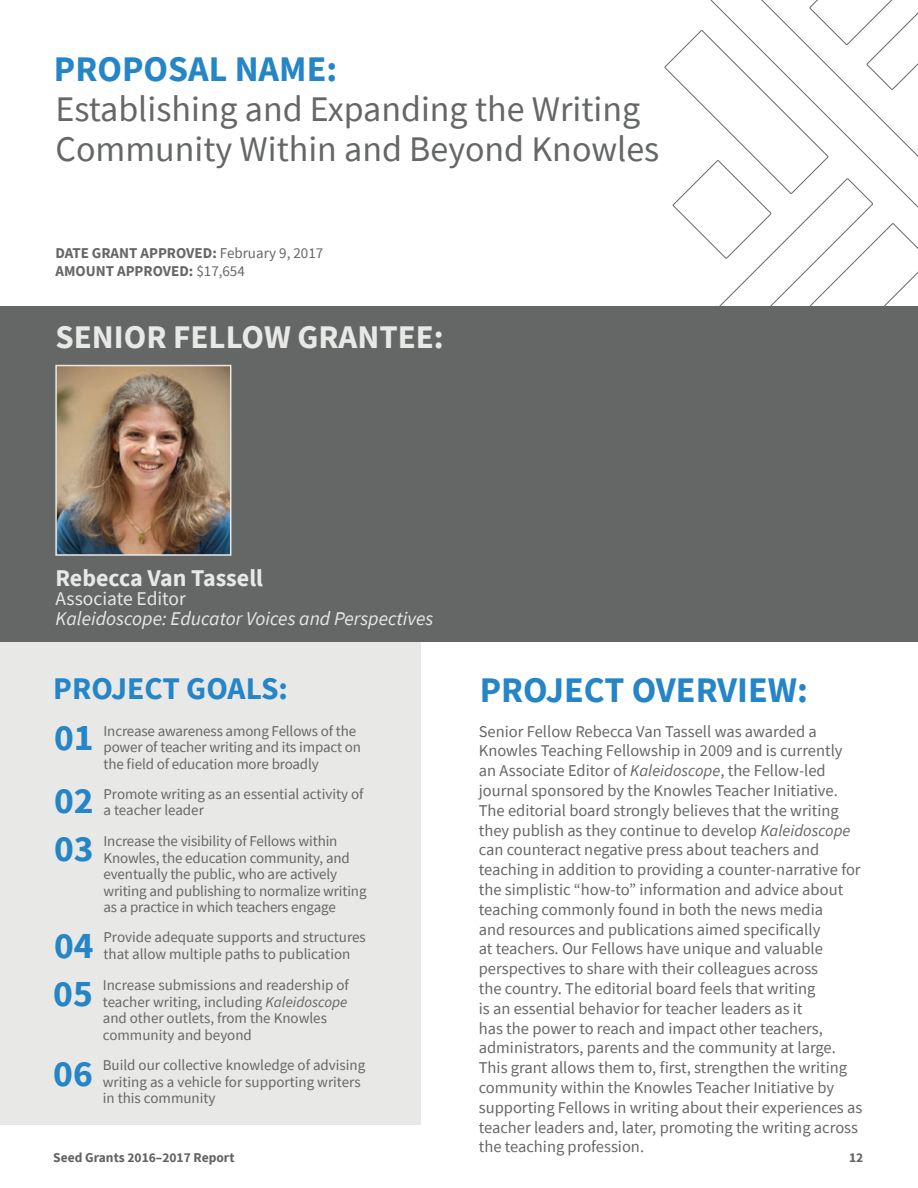
<style>
.page{position:relative;width:918px;height:1188px;background:#fff}
.page>*{position:absolute;margin:0;border:0;box-sizing:border-box;transform-origin:0 0}
.t1{font:700 37.5px "Source Sans Pro";color:#2585c6}
.t2{font:36px/40.5px "Source Sans Pro";color:#656666}
.t3{font:700 36px "Source Sans Pro";color:#2585c6}
.t4{font:700 33px "Source Sans Pro";color:#e8e9e7}
.t5{font:700 31.5px "Source Sans Pro";color:#2585c6}
.t6{font:700 24px "Source Sans Pro";color:#e8e9e7}
.t7{font:italic 19.5px "Source Sans Pro";color:#e8e9e7}
.t8{font:19.5px "Source Sans Pro";color:#e8e9e7}
.t9{font:16.5px/19.8px "Source Sans Pro";color:#656666}
.t10{font:15px/16.5px "Source Sans Pro";letter-spacing:-.01em;color:#656666}
.t11{font:700 15px/18px "Source Sans Pro";color:#656666}
.t12{font:700 13.5px "Source Sans Pro";color:#636366}
.s1{font-weight:400}
.s2{font-style:italic}
</style>
<div class="page">
<div style="left:0;top:634px;width:421px;height:491px;background:#e8e9e7"></div>
<div style="left:0;top:306px;width:918px;height:335px;background:#656666"></div>
<img style="left:58px;top:368px;width:170px;height:185px">
<div style="left:55px;top:365px;width:176px;height:191px;border:2px solid #e8e9e7"></div>
<svg style="left:664px;top:0;width:254px;height:306px"></svg>
<h2 class="t3" style="left:54px;top:45px;width:285px">PROPOSAL NAME:</h2>
<h2 class="t2" style="left:56px;top:88px;width:605px">Establishing and Expanding the Writing<br>Community Within and Beyond Knowles</h2>
<p class="t11" style="left:56px;top:244px;width:269px">DATE GRANT APPROVED: <span class="s1">February 9, 2017<br></span>AMOUNT APPROVED: <span class="s1">$17,654</span></p>
<h3 class="t4" style="left:56px;top:315px;width:390px">SENIOR FELLOW GRANTEE:</h3>
<h3 class="t6" style="left:56px;top:561px;width:209px">Rebecca Van Tassell</h3>
<p class="t8" style="left:56px;top:586px;width:132px">Associate Editor</p>
<p class="t7" style="left:56px;top:606px;width:379px">Kaleidoscope: Educator Voices and Perspectives</p>
<h3 class="t5" style="left:53px;top:667px;width:236px">PROJECT GOALS:</h3>
<h2 class="t3" style="left:480px;top:666px;width:330px">PROJECT OVERVIEW:</h2>
<p class="t9" style="left:479px;top:721px;width:385px">Senior Fellow Rebecca Van Tassell was awarded a Knowles Teaching Fellowship in 2009 and is currently an Associate Editor of <span class="s2">Kaleidoscope</span>, the Fellow-led journal sponsored by the Knowles Teacher Initiative.<br>The editorial board strongly believes that the writing they publish as they continue to develop <span class="s2">Kaleidoscope </span>can counteract negative press about teachers and teaching in addition to providing a counter-narrative for the simplistic “how-to” information and advice about teaching commonly found in both the news media<br>and resources and publications aimed specifically<br>at teachers. Our Fellows have unique and valuable perspectives to share with their colleagues across<br>the country. The editorial board feels that writing<br>is an essential behavior for teacher leaders as it<br>has the power to reach and impact other teachers, administrators, parents and the community at large.<br>This grant allows them to, first, strengthen the writing community within the Knowles Teacher Initiative by supporting Fellows in writing about their experiences as teacher leaders and, later, promoting the writing across the teaching profession.</p>
<h1 class="t1" style="left:54px;top:712px;width:41px">01</h1>
<p class="t10" style="left:104px;top:722px;width:259px">Increase awareness among Fellows of the power of teacher writing and its impact on the field of education more broadly</p>
<h1 class="t1" style="left:54px;top:775px;width:41px">02</h1>
<p class="t10" style="left:104px;top:786px;width:262px">Promote writing as an essential activity of a teacher leader</p>
<h1 class="t1" style="left:54px;top:823px;width:41px">03</h1>
<p class="t10" style="left:104px;top:833px;width:265px">Increase the visibility of Fellows within Knowles, the education community, and eventually the public, who are actively writing and publishing to normalize writing as a practice in which teachers engage</p>
<h1 class="t1" style="left:54px;top:920px;width:41px">04</h1>
<p class="t10" style="left:104px;top:929px;width:264px">Provide adequate supports and structures that allow multiple paths to publication</p>
<h1 class="t1" style="left:53px;top:968px;width:41px">05</h1>
<p class="t10" style="left:103px;top:977px;width:248px">Increase submissions and readership of teacher writing, including <span class="s2">Kaleidoscope </span>and other outlets, from the Knowles community and beyond</p>
<h1 class="t1" style="left:53px;top:1048px;width:41px">06</h1>
<p class="t10" style="left:103px;top:1057px;width:264px">Build our collective knowledge of advising writing as a vehicle for supporting writers in this community</p>
<p class="t12" style="left:53px;top:1148px;width:183px">Seed Grants 2016–2017 Report</p>
<p class="t12" style="left:849px;top:1148px;width:16px">12</p>
</div>
